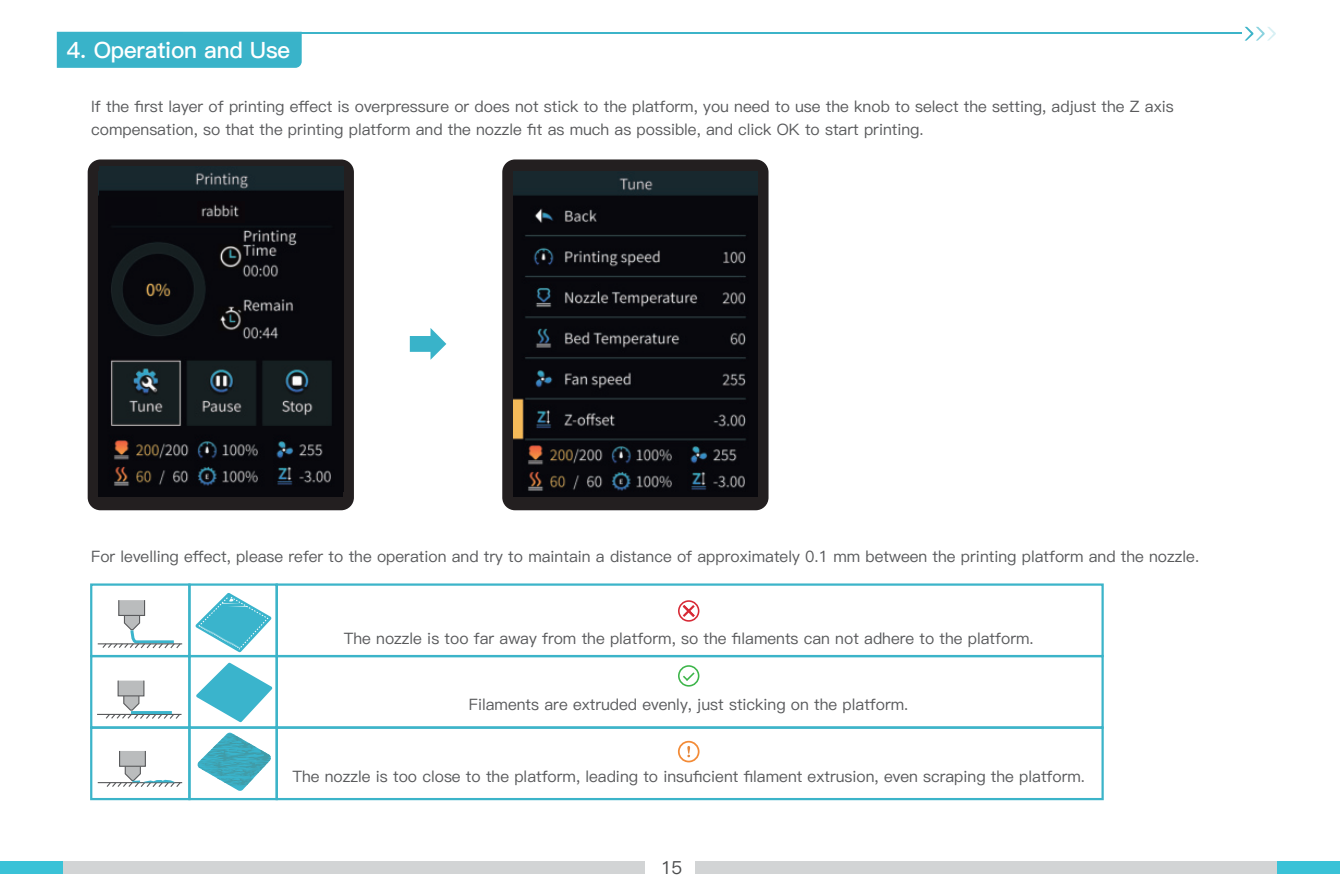
<style>
.page{position:relative;width:1340px;height:893px;background:#fff}
.page>*{position:absolute;margin:0;border:0;box-sizing:border-box;transform-origin:0 0}
.t1{font:22.5px "Ping Fang SC Bold";letter-spacing:-.01em;color:#fff}
.t2{font:18px "Ping Fang SC Medium";color:#4b4c4d}
.t3{font:15.75px/22.5px "Ping Fang SC Medium";color:#595a5c}
</style>
<div class="page">
<div style="left:57px;top:32px;width:245px;height:36px;background:#39b3c9"></div>
<svg style="left:410px;top:328px;width:36px;height:32px"></svg>
<hr style="left:183px;top:32px;width:1058px;height:2px;background:#3cb4c9">
<svg style="left:1244px;top:27px;width:31px;height:14px"></svg>
<div style="left:0;top:861px;width:644px;height:13px;background:#d2d4d5"></div>
<div style="left:696px;top:861px;width:643px;height:13px;background:#d2d4d5"></div>
<div style="left:0;top:861px;width:63px;height:13px;background:#3ac2d7"></div>
<div style="left:1277px;top:861px;width:62px;height:13px;background:#3ac2d7"></div>
<div style="left:118px;top:600px;width:27px;height:16px;background:#babcbd;border:1px solid #595a5c"></div>
<hr style="left:98px;top:643px;width:84px;height:1px;background:#595a5c">
<svg style="left:101px;top:614px;width:81px;height:35px"></svg>
<div style="left:118px;top:680px;width:26px;height:16px;background:#babcbd;border:1px solid #595a5c"></div>
<hr style="left:97px;top:714px;width:84px;height:1px;background:#595a5c">
<svg style="left:105px;top:695px;width:76px;height:24px"></svg>
<hr style="left:131px;top:711px;width:41px;height:3px;background:#3ab4cc">
<div style="left:119px;top:750px;width:27px;height:17px;background:#babcbd;border:1px solid #595a5c"></div>
<hr style="left:98px;top:782px;width:84px;height:1px;background:#595a5c">
<svg style="left:105px;top:765px;width:77px;height:22px"></svg>
<svg style="left:196px;top:663px;width:76px;height:59px"></svg>
<svg style="left:195px;top:593px;width:77px;height:59px"></svg>
<svg style="left:197px;top:732px;width:74px;height:59px"></svg>
<div style="left:90px;top:583px;width:100px;height:74px;border:2px solid #3cb4c9"></div>
<div style="left:188px;top:583px;width:90px;height:74px;border:2px solid #3cb4c9"></div>
<div style="left:188px;top:655px;width:90px;height:74px;border:2px solid #3cb4c9"></div>
<div style="left:188px;top:726px;width:90px;height:74px;border:2px solid #3cb4c9"></div>
<div style="left:275px;top:583px;width:828px;height:74px;border:2px solid #3cb4c9"></div>
<div style="left:275px;top:655px;width:828px;height:74px;border:2px solid #3cb4c9"></div>
<div style="left:275px;top:726px;width:828px;height:74px;border:2px solid #3cb4c9"></div>
<div style="left:90px;top:655px;width:100px;height:74px;border:2px solid #3cb4c9"></div>
<div style="left:90px;top:726px;width:100px;height:74px;border:2px solid #3cb4c9"></div>
<div style="left:678px;top:600px;width:21px;height:22px;border:2px solid #d72935;border-radius:50%"></div>
<svg style="left:680px;top:600px;width:17px;height:19px"></svg>
<div style="left:678px;top:665px;width:21px;height:22px;border:2px solid #3db54a;border-radius:50%"></div>
<svg style="left:681px;top:671px;width:15px;height:12px"></svg>
<div style="left:678px;top:741px;width:21px;height:21px;border:2px solid #f38b37;border-radius:50%"></div>
<svg style="left:687px;top:746px;width:3px;height:11px"></svg>
<svg style="left:88px;top:159px;width:266px;height:351px;background:#211e20"></svg>
<img style="left:99px;top:167px;width:244px;height:325px">
<div style="left:502px;top:159px;width:266px;height:351px;background:#231f20;border-radius:13px"></div>
<img style="left:513px;top:171px;width:244px;height:325px">
<div style="left:105px;top:197px;width:51px;height:23px;background:#08070d"></div>
<img style="left:197px;top:201px;width:48px;height:22px">
<h1 class="t1" style="left:67px;top:41px;width:225px">4. Operation and Use</h1>
<p class="t3" style="left:91px;top:96px;width:1084px">If the first layer of printing effect is overpressure or does not stick to the platform, you need to use the knob to select the setting, adjust the Z axis compensation, so that the printing platform and the nozzle fit as much as possible, and click OK to start printing.</p>
<p class="t3" style="left:91px;top:545px;width:1109px">For levelling effect, please refer to the operation and try to maintain a distance of approximately 0.1 mm between the printing platform and the nozzle.</p>
<p class="t3" style="left:344px;top:627px;width:691px">The nozzle is too far away from the platform, so the filaments can not adhere to the platform.</p>
<p class="t3" style="left:469px;top:694px;width:441px">Filaments are extruded evenly, just sticking on the platform.</p>
<p class="t3" style="left:292px;top:765px;width:794px">The nozzle is too close to the platform, leading to insuficient filament extrusion, even scraping the platform.</p>
<p class="t2" style="left:661px;top:857px;width:23px">15</p>
</div>
